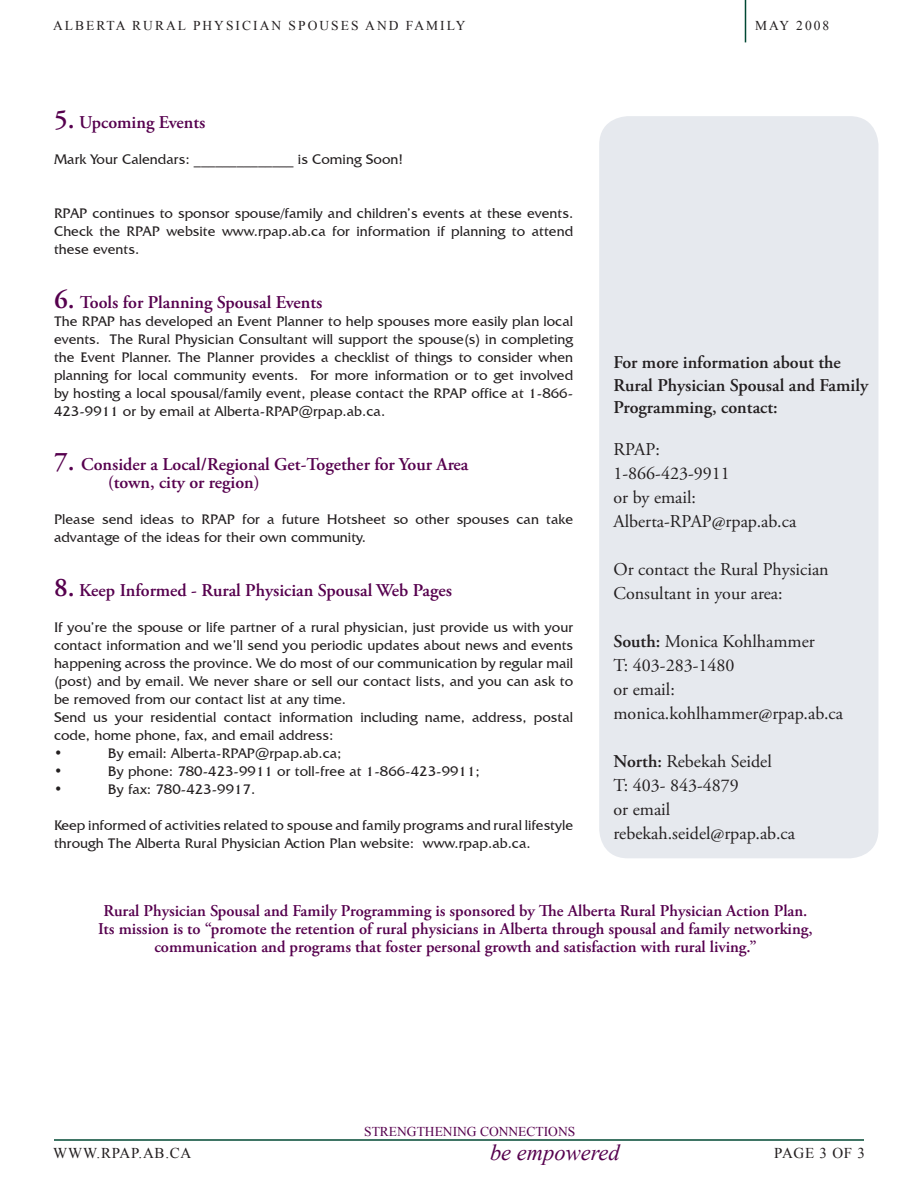
<style>
.page{position:relative;width:918px;height:1188px;background:#fff}
.page>*{position:absolute;margin:0;border:0;box-sizing:border-box;transform-origin:0 0}
.t1{font:italic 22.5px "Times New Roman";color:#56004e}
.t2{font:18px/24px "Adobe Garamond Pro";color:#231f20}
.Main_Headings{font:600 18px "Adobe Garamond Pro";color:#56004e}
.t3{font:600 18px/22.5px "Adobe Garamond Pro";color:#231f20}
.t4{font:600 16.5px "Adobe Garamond Pro";color:#56004e}
.t5{font:15px "Times New Roman";letter-spacing:.05em;color:#231f20}
.t6{font:14.25px/18px "Friz Quadrata IT Cby BT";color:#231f20;text-align:justify}
.t7{font:13.5px "Times New Roman";letter-spacing:.15em;color:#231f20}
.t8{font:13.5px "Times New Roman";color:#56004e}
.s1{font-size:27px}
.s2{font-weight:600}
</style>
<div class="page">
<hr style="left:54px;top:1139px;width:810px;height:2px;background:#004833">
<hr style="left:745px;top:0;width:1px;height:42px;background:#004833">
<div style="left:599px;top:116px;width:279px;height:742px;background:#e6e9ee;border-radius:29px"></div>
<p class="t7" style="left:53px;top:16px;width:463px">ALBERTA RU RAL PHY SICIAN SPOU SES AND FAM ILY M</p>
<p class="t7" style="left:769px;top:16px;width:62px">AY 2008</p>
<p class="Main_Headings" style="left:54px;top:112px;width:153px"><span class="s1">5.</span> Upcoming Events</p>
<p class="t6" style="left:54px;top:150px;width:350px">Mark Your Calendars: ______________ is Coming Soon!</p>
<p class="t6" style="left:54px;top:204px;width:521px">RPAP continues to sponsor spouse/family and children’s events at these events.<br>Check the RPAP website www.rpap.ab.ca for information if planning to attend these events.</p>
<p class="Main_Headings" style="left:54px;top:292px;width:270px"><span class="s1">6.</span> Tools for Planning Spousal Events</p>
<p class="t6" style="left:54px;top:312px;width:521px">The RPAP has developed an Event Planner to help spouses more easily plan local events. The Rural Physician Consultant will support the spouse(s) in completing the Event Planner. The Planner provides a checklist of things to consider when planning for local community events. For more information or to get involved by hosting a local spousal/family event, please contact the RPAP office at 1-866- 423-9911 or by email at Alberta-RPAP@rpap.ab.ca.</p>
<p class="Main_Headings" style="left:54px;top:454px;width:416px"><span class="s1">7.</span> Consider a Local/Regional Get-Together for Your Area</p>
<p class="Main_Headings" style="left:108px;top:472px;width:153px">(town, city or region)</p>
<p class="t6" style="left:54px;top:510px;width:521px">Please send ideas to RPAP for a future Hotsheet so other spouses can take advantage of the ideas for their own community.</p>
<p class="Main_Headings" style="left:54px;top:580px;width:400px"><span class="s1">8.</span> Keep Informed - Rural Physician Spousal Web Pages</p>
<p class="t6" style="left:54px;top:618px;width:521px">If you’re the spouse or life partner of a rural physician, just provide us with your contact information and we’ll send you periodic updates about news and events happening across the province. We do most of our communication by regular mail (post) and by email. We never share or sell our contact lists, and you can ask to be removed from our contact list at any time.</p>
<p class="t6" style="left:54px;top:708px;width:521px">Send us your residential contact information including name, address, postal code, home phone, fax, and email address:</p>
<p class="t6" style="left:54px;top:744px;width:10px">•</p>
<p class="t6" style="left:108px;top:744px;width:235px">By email: Alberta-RPAP@rpap.ab.ca;</p>
<p class="t6" style="left:54px;top:762px;width:10px">•</p>
<p class="t6" style="left:108px;top:762px;width:373px">By phone: 780-423-9911 or toll-free at 1-866-423-9911;</p>
<p class="t6" style="left:54px;top:780px;width:10px">•</p>
<p class="t6" style="left:108px;top:780px;width:149px">By fax: 780-423-9917.</p>
<p class="t6" style="left:54px;top:816px;width:521px">Keep informed of activities related to spouse and family programs and rural lifestyle through The Alberta Rural Physician Action Plan website: www.rpap.ab.ca.</p>
<p class="t3" style="left:614px;top:352px;width:256px">For more information about the<br>Rural Physician Spousal and Family<br>Programming, contact:</p>
<p class="t2" style="left:614px;top:438px;width:48px">RPAP:</p>
<p class="t2" style="left:614px;top:462px;width:118px">1-866-423-9911</p>
<p class="t2" style="left:614px;top:486px;width:84px">or by email:</p>
<p class="t2" style="left:614px;top:510px;width:184px">Alberta-RPAP@rpap.ab.ca</p>
<p class="t2" style="left:614px;top:558px;width:217px">Or contact the Rural Physician<br>Consultant in your area:</p>
<p class="t2" style="left:614px;top:630px;width:203px"><span class="s2">South:</span> Monica Kohlhammer</p>
<p class="t2" style="left:614px;top:654px;width:122px">T: 403-283-1480</p>
<p class="t2" style="left:614px;top:678px;width:63px">or email:</p>
<p class="t2" style="left:614px;top:702px;width:231px">monica.kohlhammer@rpap.ab.ca</p>
<p class="t2" style="left:614px;top:750px;width:160px"><span class="s2">North:</span> Rebekah Seidel</p>
<p class="t2" style="left:614px;top:774px;width:127px">T: 403- 843-4879</p>
<p class="t2" style="left:614px;top:798px;width:58px">or email</p>
<p class="t2" style="left:614px;top:822px;width:183px">rebekah.seidel@rpap.ab.ca</p>
<p class="t4" style="left:103px;top:902px;width:706px">Rural Physician Spousal and Family Programming is sponsored by The Alberta Rural Physician Action Plan.</p>
<p class="t4" style="left:98px;top:920px;width:716px">Its mission is to “promote the retention of rural physicians in Alberta through spousal and family networking,</p>
<p class="t4" style="left:154px;top:938px;width:604px">communication and programs that foster personal growth and satisfaction with rural living.”</p>
<p class="t5" style="left:53px;top:1143px;width:140px">WWW.RPAP.AB.CA</p>
<p class="t8" style="left:364px;top:1122px;width:213px">STRENGTHENING CONNECTIONS</p>
<h1 class="t1" style="left:490px;top:1137px;width:131px">be empowered</h1>
<p class="t5" style="left:774px;top:1143px;width:92px">PAGE 3 OF 3</p>
</div>
